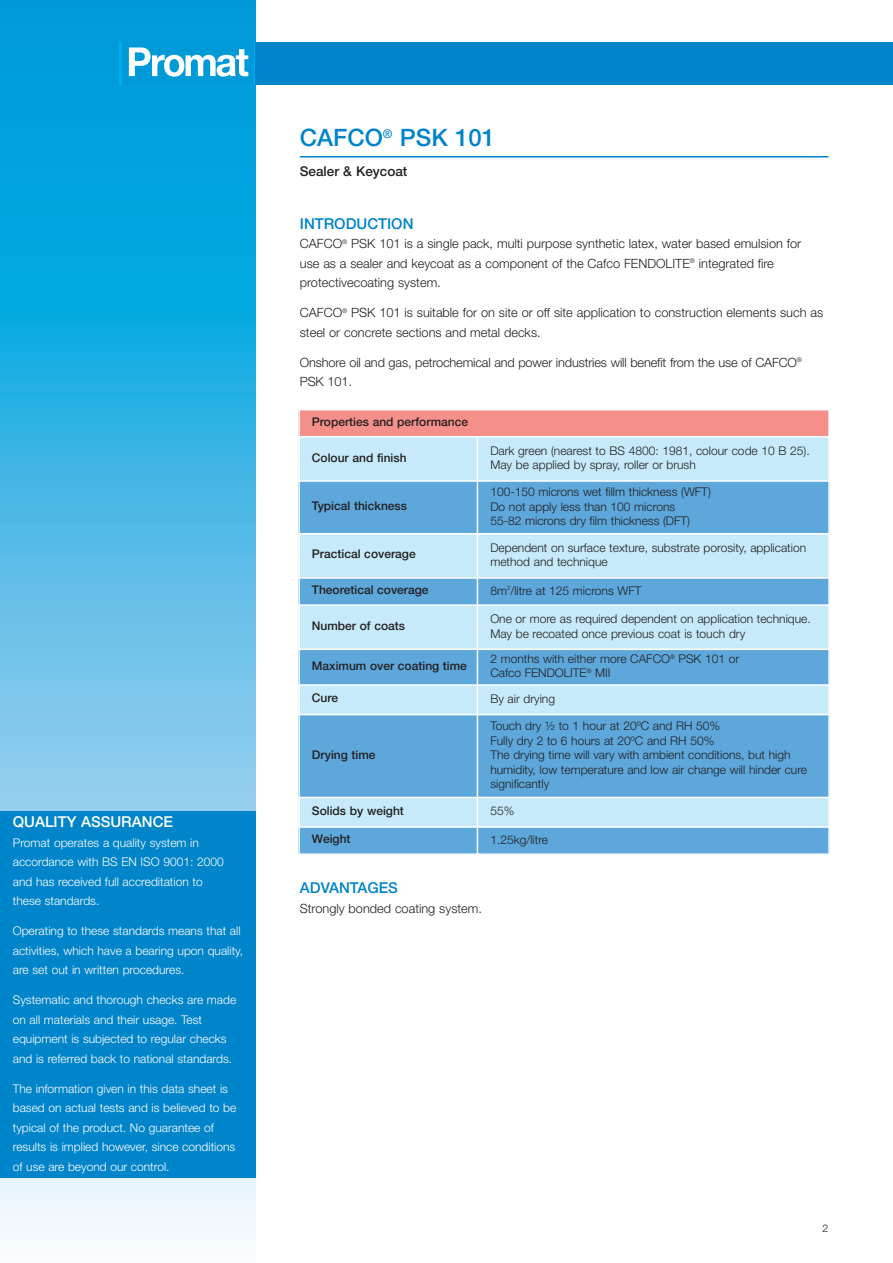
<style>
.page{position:relative;width:893px;height:1263px;background:#fff}
.page>*{position:absolute;margin:0;border:0;box-sizing:border-box;transform-origin:0 0}
.t1{font:500 24px "Helvetica Neue LT Std";color:#0084ca}
.t2{font:500 15px "Helvetica Neue";color:#0084ca}
.t3{font:500 15px "Helvetica Neue";color:#fff}
.t4{font:500 13.5px "Helvetica Neue LT Std";color:#231f20}
.t5{font:300 12.75px/19.5px "Helvetica Neue";color:#231f20}
.t6{font:300 12px/14.4px "Helvetica Neue";color:#231f20}
.t7{font:300 12px/19.5px "Helvetica Neue";color:#fff}
.t8{font:500 12px "Helvetica Neue LT Std";color:#231f20}
.t9{font:10.5px "Helvetica Neue Light TT";color:#231f20}
</style>
<div class="page">
<svg style="left:0;top:0;width:256px;height:1240px;background:#44b7e5"></svg>
<hr style="left:300px;top:156px;width:528px;height:2px;background:#0084ca">
<div style="left:120px;top:43px;width:136px;height:42px;background:linear-gradient(to bottom,#00aeef,#00aeef)"></div>
<div style="left:122px;top:43px;width:131px;height:42px;background:#009ad9"></div>
<svg style="left:129px;top:47px;width:119px;height:30px"></svg>
<div style="left:256px;top:43px;width:637px;height:42px;background:#0084ca"></div>
<div style="left:0;top:811px;width:256px;height:367px;background:#0084ca"></div>
<div style="left:298px;top:409px;width:531px;height:28px;background:#f48f8a"></div>
<div style="left:298px;top:437px;width:179px;height:44px;background:#c6eafa"></div>
<div style="left:477px;top:437px;width:353px;height:44px;background:#c6eafa"></div>
<div style="left:298px;top:481px;width:179px;height:53px;background:#5da7db"></div>
<div style="left:477px;top:481px;width:353px;height:53px;background:#5da7db"></div>
<div style="left:298px;top:534px;width:179px;height:44px;background:#c6eafa"></div>
<div style="left:477px;top:534px;width:353px;height:44px;background:#c6eafa"></div>
<div style="left:298px;top:578px;width:179px;height:27px;background:#5da7db"></div>
<div style="left:477px;top:578px;width:353px;height:27px;background:#5da7db"></div>
<div style="left:298px;top:605px;width:179px;height:44px;background:#c6eafa"></div>
<div style="left:477px;top:605px;width:353px;height:44px;background:#c6eafa"></div>
<div style="left:298px;top:649px;width:179px;height:36px;background:#5da7db"></div>
<div style="left:477px;top:649px;width:353px;height:36px;background:#5da7db"></div>
<div style="left:298px;top:685px;width:179px;height:30px;background:#c6eafa"></div>
<div style="left:477px;top:685px;width:353px;height:30px;background:#c6eafa"></div>
<div style="left:298px;top:715px;width:179px;height:82px;background:#5da7db"></div>
<div style="left:477px;top:715px;width:353px;height:82px;background:#5da7db"></div>
<div style="left:298px;top:797px;width:179px;height:30px;background:#c6eafa"></div>
<div style="left:477px;top:797px;width:353px;height:30px;background:#c6eafa"></div>
<div style="left:298px;top:827px;width:179px;height:28px;background:#5da7db"></div>
<div style="left:477px;top:827px;width:353px;height:28px;background:#5da7db"></div>
<hr style="left:298px;top:409px;width:2px;height:446px;background:#fff">
<hr style="left:477px;top:436px;width:1px;height:419px;background:#fff">
<hr style="left:828px;top:409px;width:2px;height:446px;background:#fff">
<hr style="left:298px;top:409px;width:532px;height:1px;background:#fff">
<hr style="left:298px;top:436px;width:532px;height:2px;background:#fff">
<hr style="left:298px;top:480px;width:532px;height:2px;background:#fff">
<hr style="left:298px;top:533px;width:532px;height:1px;background:#fff">
<hr style="left:298px;top:577px;width:532px;height:2px;background:#fff">
<hr style="left:298px;top:604px;width:532px;height:2px;background:#fff">
<hr style="left:298px;top:648px;width:532px;height:2px;background:#fff">
<hr style="left:298px;top:684px;width:532px;height:2px;background:#fff">
<hr style="left:298px;top:714px;width:532px;height:1px;background:#fff">
<hr style="left:298px;top:797px;width:532px;height:1px;background:#fff">
<hr style="left:298px;top:826px;width:532px;height:2px;background:#fff">
<hr style="left:298px;top:853px;width:532px;height:2px;background:#fff">
<p class="t3" style="left:13px;top:816px;width:162px">QUALITY ASSURANCE</p>
<p class="t7" style="left:13px;top:834px;width:212px">Promat operates a quality system in accordance with BS EN ISO 9001: 2000 and has received full accreditation to these standards.</p>
<p class="t7" style="left:13px;top:922px;width:232px">Operating to these standards means that all activities, which have a bearing upon quality, are set out in written procedures.</p>
<p class="t7" style="left:13px;top:991px;width:225px">Systematic and thorough checks are made on all materials and their usage. Test equipment is subjected to regular checks and is referred back to national standards.</p>
<p class="t7" style="left:13px;top:1080px;width:225px">The information given in this data sheet is based on actual tests and is believed to be typical of the product. No guarantee of results is implied however, since conditions of use are beyond our control.</p>
<h1 class="t1" style="left:300px;top:129px;width:197px">CAFCO<sup>®</sup> PSK 101</h1>
<p class="t4" style="left:300px;top:166px;width:109px">Sealer &amp; Keycoat</p>
<p class="t2" style="left:300px;top:218px;width:115px">INTRODUCTION</p>
<p class="t5" style="left:300px;top:235px;width:503px">CAFCO<sup>®</sup> PSK 101 is a single pack, multi purpose synthetic latex, water based emulsion for use as a sealer and keycoat as a component of the Cafco FENDOLITE<sup>®</sup> integrated fire protectivecoating system.</p>
<p class="t5" style="left:300px;top:304px;width:525px">CAFCO<sup>®</sup> PSK 101 is suitable for on site or off site application to construction elements such as steel or concrete sections and metal decks.</p>
<p class="t5" style="left:300px;top:354px;width:504px">Onshore oil and gas, petrochemical and power industries will benefit from the use of CAFCO<sup>®<br></sup>PSK 101.</p>
<p class="t8" style="left:312px;top:417px;width:158px">Properties and performance</p>
<p class="t8" style="left:312px;top:453px;width:96px">Colour and finish</p>
<p class="t6" style="left:490px;top:444px;width:321px">Dark green (nearest to BS 4800: 1981, colour code 10 B 25).<br>May be applied by spray, roller or brush</p>
<p class="t8" style="left:312px;top:501px;width:97px">Typical thickness</p>
<p class="t6" style="left:490px;top:486px;width:222px">100-150 microns wet fillm thickness (WFT)<br>Do not apply less than 100 microns<br>55-82 microns dry film thickness (DFT)</p>
<p class="t8" style="left:312px;top:550px;width:105px">Practical coverage</p>
<p class="t6" style="left:490px;top:541px;width:317px">Dependent on surface texture, substrate porosity, application method and technique</p>
<p class="t8" style="left:312px;top:585px;width:118px">Theoretical coverage</p>
<p class="t6" style="left:490px;top:584px;width:153px">8m<sup>2</sup>/litre at 125 microns WFT</p>
<p class="t8" style="left:312px;top:621px;width:95px">Number of coats</p>
<p class="t6" style="left:490px;top:613px;width:322px">One or more as required dependent on application technique.<br>May be recoated once previous coat is touch dry</p>
<p class="t8" style="left:312px;top:661px;width:157px">Maximum over coating time</p>
<p class="t6" style="left:490px;top:653px;width:250px">2 months with either more CAFCO<sup>®</sup> PSK 101 or<br>Cafco FENDOLITE<sup>®</sup> MII</p>
<p class="t8" style="left:312px;top:694px;width:28px">Cure</p>
<p class="t6" style="left:490px;top:693px;width:66px">By air drying</p>
<p class="t8" style="left:312px;top:750px;width:65px">Drying time</p>
<p class="t6" style="left:490px;top:720px;width:318px">Touch dry ½ to 1 hour at 20ºC and RH 50%<br>Fully dry 2 to 6 hours at 20ºC and RH 50%<br>The drying time will vary with ambient conditions, but high humidity, low temperature and low air change will hinder cure significantly</p>
<p class="t8" style="left:312px;top:806px;width:94px">Solids by weight</p>
<p class="t6" style="left:490px;top:805px;width:26px">55%</p>
<p class="t8" style="left:312px;top:835px;width:40px">Weight</p>
<p class="t6" style="left:490px;top:833px;width:59px">1.25kg/litre</p>
<p class="t2" style="left:300px;top:883px;width:100px">ADVANTAGES</p>
<p class="t5" style="left:300px;top:900px;width:184px">Strongly bonded coating system.</p>
<p class="t9" style="left:822px;top:1222px;width:7px">2</p>
</div>
